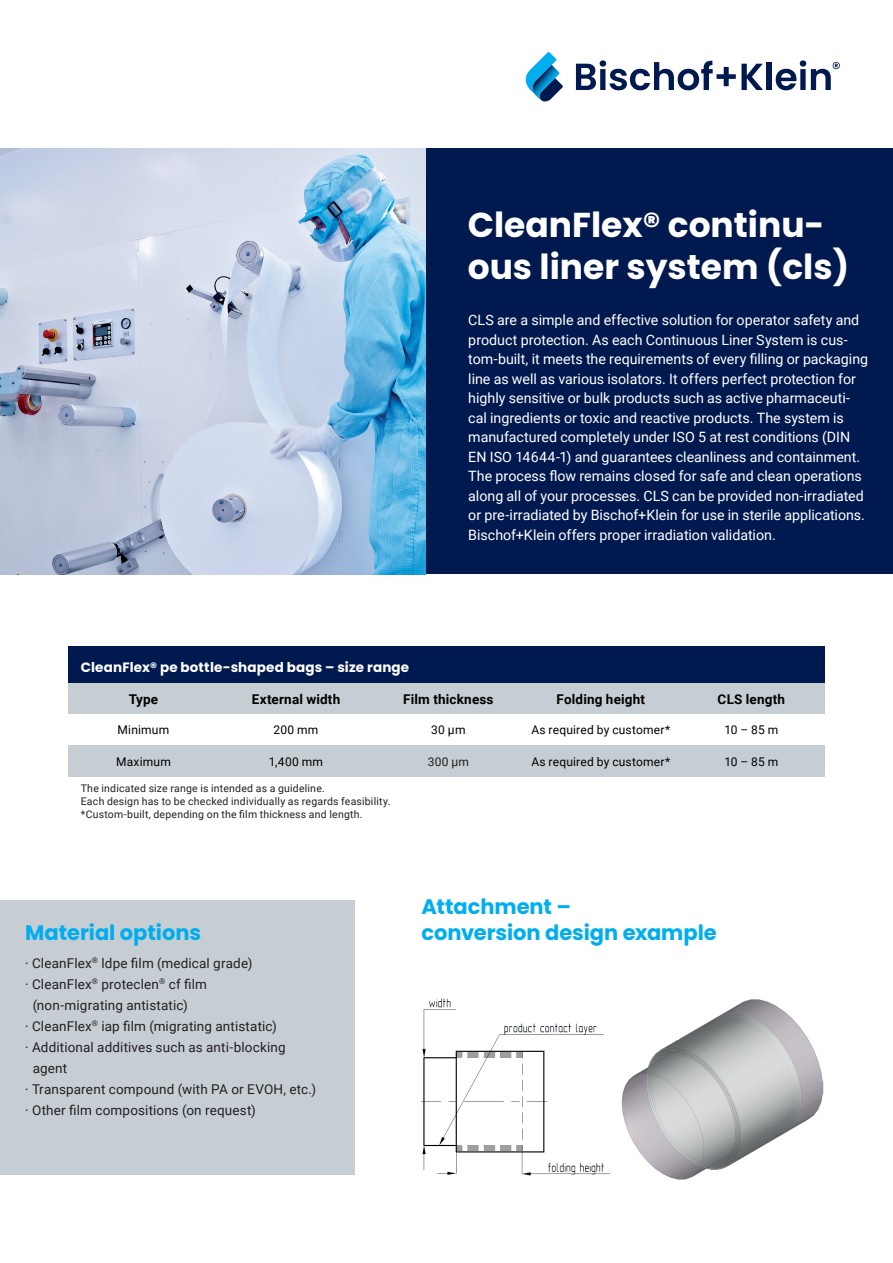
<style>
.page{position:relative;width:893px;height:1263px;background:#fff}
.page>*{position:absolute;margin:0;border:0;box-sizing:border-box;transform-origin:0 0}
.t1{font:700 34.5px/41.4px "Poppins";color:#fff}
.t2{font:700 21px/25.2px "Poppins";letter-spacing:-.005em;color:#00aeef}
.t3{font:14.25px/19.5px "Roboto";color:#fff}
.t4{font:13.5px "Roboto";letter-spacing:.01em;color:#231f20}
.t5{font:700 13.5px "Roboto";letter-spacing:.015em;color:#000001}
.t6{font:700 13.5px "Poppins";letter-spacing:.01em;color:#fff}
.t7{font:12px "Roboto";letter-spacing:.015em;color:#000001}
.t8{font:12px "Roboto";color:#231f20}
.t9{font:10.5px/12.6px "Roboto";letter-spacing:.02em;color:#231f20}
</style>
<div class="page">
<div style="left:425px;top:149px;width:468px;height:425px;background:#00194f"></div>
<div style="left:0;top:900px;width:354px;height:274px;background:#c6ced4"></div>
<div style="left:68px;top:683px;width:757px;height:31px;background:#c6ced4"></div>
<div style="left:68px;top:745px;width:757px;height:32px;background:#c6ced4"></div>
<div style="left:68px;top:647px;width:757px;height:36px;background:#00194f"></div>
<img style="left:0;top:149px;width:425px;height:425px">
<img style="left:422px;top:998px;width:402px;height:182px">
<svg style="left:576px;top:60px;width:187px;height:30px"></svg>
<div style="left:766px;top:62px;width:6px;height:28px;background:#00194f"></div>
<svg style="left:776px;top:60px;width:64px;height:30px"></svg>
<svg style="left:525px;top:52px;width:38px;height:50px"></svg>
<h1 class="t1" style="left:468px;top:205px;width:383px">CleanFlex® continu&shy;ous liner system (cls)</h1>
<p class="t6" style="left:81px;top:659px;width:330px">CleanFlex® pe bottle-shaped bags – size range</p>
<p class="t3" style="left:468px;top:310px;width:401px">CLS are a simple and effective solution for operator safety and product protection. As each Continuous Liner System is cus&shy;tom-built, it meets the requirements of every filling or packaging line as well as various isolators. It offers perfect protection for highly sensitive or bulk products such as active pharmaceuti&shy;cal ingredients or toxic and reactive products. The system is manufactured completely under ISO 5 at rest conditions (DIN EN ISO 14644-1) and guarantees cleanliness and containment.<br>The process flow remains closed for safe and clean operations along all of your processes. CLS can be provided non-irradiated or pre-irradiated by Bischof+Klein for use in sterile applications.<br>Bischof+Klein offers proper irradiation validation.</p>
<p class="t5" style="left:129px;top:689px;width:31px">Type</p>
<p class="t7" style="left:118px;top:722px;width:53px">Minimum</p>
<p class="t7" style="left:116px;top:753px;width:56px">Maximum</p>
<p class="t5" style="left:252px;top:689px;width:90px">External width</p>
<p class="t5" style="left:403px;top:689px;width:92px">Film thickness</p>
<p class="t5" style="left:557px;top:689px;width:90px">Folding height</p>
<p class="t5" style="left:718px;top:689px;width:69px">CLS length</p>
<p class="t7" style="left:273px;top:722px;width:46px">200 mm</p>
<p class="t7" style="left:431px;top:722px;width:36px">30 μm</p>
<p class="t7" style="left:531px;top:722px;width:140px">As required by customer*</p>
<p class="t7" style="left:724px;top:722px;width:56px">10 – 85 m</p>
<p class="t7" style="left:269px;top:753px;width:56px">1,400 mm</p>
<p class="t8" style="left:428px;top:753px;width:43px">300 μm</p>
<p class="t7" style="left:531px;top:753px;width:140px">As required by customer*</p>
<p class="t7" style="left:724px;top:753px;width:56px">10 – 85 m</p>
<p class="t9" style="left:81px;top:782px;width:311px">The indicated size range is intended as a guideline.<br>Each design has to be checked individually as regards feasibility. *Custom-built, depending on the film thickness and length.</p>
<h2 class="t2" style="left:25px;top:920px;width:177px">Material options</h2>
<p class="t4" style="left:25px;top:953px;width:229px">· CleanFlex<sup>®</sup> ldpe film (medical grade)</p>
<p class="t4" style="left:25px;top:974px;width:183px">· CleanFlex<sup>®</sup> proteclen<sup>®</sup> cf film</p>
<p class="t4" style="left:33px;top:995px;width:157px">(non-migrating antistatic)</p>
<p class="t4" style="left:25px;top:1016px;width:253px">· CleanFlex<sup>®</sup> iap film (migrating antistatic)</p>
<p class="t4" style="left:25px;top:1037px;width:262px">· Additional additives such as anti-blocking</p>
<p class="t4" style="left:33px;top:1058px;width:36px">agent</p>
<p class="t4" style="left:25px;top:1079px;width:293px">· Transparent compound (with PA or EVOH, etc.)</p>
<p class="t4" style="left:25px;top:1100px;width:232px">· Other film compositions (on request)</p>
<h2 class="t2" style="left:422px;top:894px;width:297px">Attachment –<br>conversion design example</h2>
</div>
